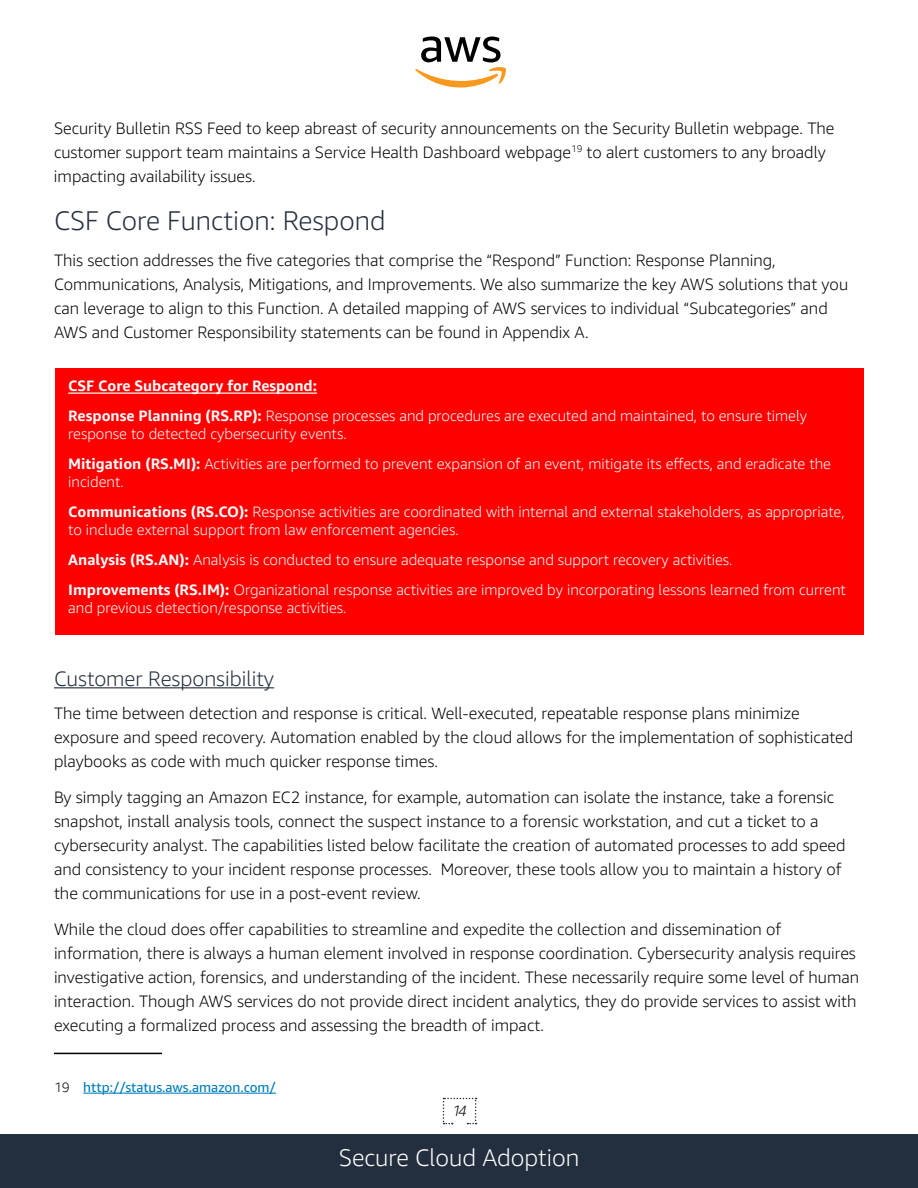
<style>
.page{position:relative;width:918px;height:1188px;background:#fff}
.page>*{position:absolute;margin:0;border:0;box-sizing:border-box;transform-origin:0 0}
.t1{font:300 27px "Amazon Ember";color:#232f3e}
.t2{font:300 24px "Amazon Ember";color:#fff}
.t3{font:300 21px "Amazon Ember";color:#232f3e}
.t4{font:300 16.5px/24px "Amazon Ember";color:#000}
.t5{font:300 15px/30px "Amazon Ember";color:#fff}
.t6{font:italic 300 15px "Amazon Ember";color:#000}
.t7{font:13.5px "Amazon Ember";color:#007dbc}
.s1{font-weight:700}
.s2{font-weight:300;color:#000}
</style>
<div class="page">
<div style="left:0;top:1134px;width:918px;height:54px;background:#232f3e"></div>
<svg style="left:443px;top:1098px;width:34px;height:26px"></svg>
<svg style="left:415px;top:37px;width:91px;height:51px"></svg>
<hr style="left:54px;top:687px;width:220px;height:1px;background:#232f3e">
<hr style="left:54px;top:1053px;width:108px;height:1px;background:#000">
<hr style="left:83px;top:1093px;width:193px;height:1px;background:#007dbc">
<div style="left:56px;top:368px;width:808px;height:266px;background:#f00"></div>
<hr style="left:68px;top:393px;width:249px;height:1px;background:#fff">
<p class="t4" style="left:54px;top:116px;width:782px">Security Bulletin RSS Feed to keep abreast of security announcements on the Security Bulletin webpage. The customer support team maintains a Service Health Dashboard webpage<sup>19</sup> to alert customers to any broadly impacting availability issues.</p>
<h1 class="t1" style="left:54px;top:203px;width:333px">CSF Core Function: Respond</h1>
<p class="t4" style="left:54px;top:248px;width:796px">This section addresses the five categories that comprise the “Respond” Function: Response Planning, Communications, Analysis, Mitigations, and Improvements. We also summarize the key AWS solutions that you can leverage to align to this Function. A detailed mapping of AWS services to individual “Subcategories” and AWS and Customer Responsibility statements can be found in Appendix A.</p>
<p class="t5" style="left:68px;top:371px;width:740px"><span class="s1">CSF Core Subcategory for Respond:<br>Response Planning (RS.RP):</span> Response processes and procedures are executed and maintained, to ensure timely</p>
<p class="t5" style="left:68px;top:419px;width:764px">response to detected cybersecurity events.<br><span class="s1">Mitigation (RS.MI):</span> Activities are performed to prevent expansion of an event, mitigate its effects, and eradicate the</p>
<p class="t5" style="left:68px;top:467px;width:778px">incident.<br><span class="s1">Communications (RS.CO):</span> Response activities are coordinated with internal and external stakeholders, as appropriate,</p>
<p class="t5" style="left:68px;top:515px;width:779px">to include external support from law enforcement agencies.<br><span class="s1">Analysis (RS.AN):</span> Analysis is conducted to ensure adequate response and support recovery activities.<br><span class="s1">Improvements (RS.IM):</span> Organizational response activities are improved by incorporating lessons learned from current</p>
<p class="t5" style="left:68px;top:593px;width:280px">and previous detection/response activities.</p>
<p class="t3" style="left:54px;top:665px;width:222px">Customer Responsibility</p>
<p class="t4" style="left:54px;top:701px;width:801px">The time between detection and response is critical. Well-executed, repeatable response plans minimize exposure and speed recovery. Automation enabled by the cloud allows for the implementation of sophisticated playbooks as code with much quicker response times.</p>
<p class="t4" style="left:54px;top:785px;width:793px">By simply tagging an Amazon EC2 instance, for example, automation can isolate the instance, take a forensic snapshot, install analysis tools, connect the suspect instance to a forensic workstation, and cut a ticket to a cybersecurity analyst. The capabilities listed below facilitate the creation of automated processes to add speed and consistency to your incident response processes. Moreover, these tools allow you to maintain a history of the communications for use in a post-event review.</p>
<p class="t4" style="left:54px;top:917px;width:807px">While the cloud does offer capabilities to streamline and expedite the collection and dissemination of information, there is always a human element involved in response coordination. Cybersecurity analysis requires investigative action, forensics, and understanding of the incident. These necessarily require some level of human interaction. Though AWS services do not provide direct incident analytics, they do provide services to assist with executing a formalized process and assessing the breadth of impact.</p>
<p class="t7" style="left:54px;top:1079px;width:224px"><span class="s2">19</span> http://status.aws.amazon.com/</p>
<p class="t6" style="left:452px;top:1101px;width:16px">14</p>
<h2 class="t2" style="left:339px;top:1142px;width:242px">Secure Cloud Adoption</h2>
</div>
